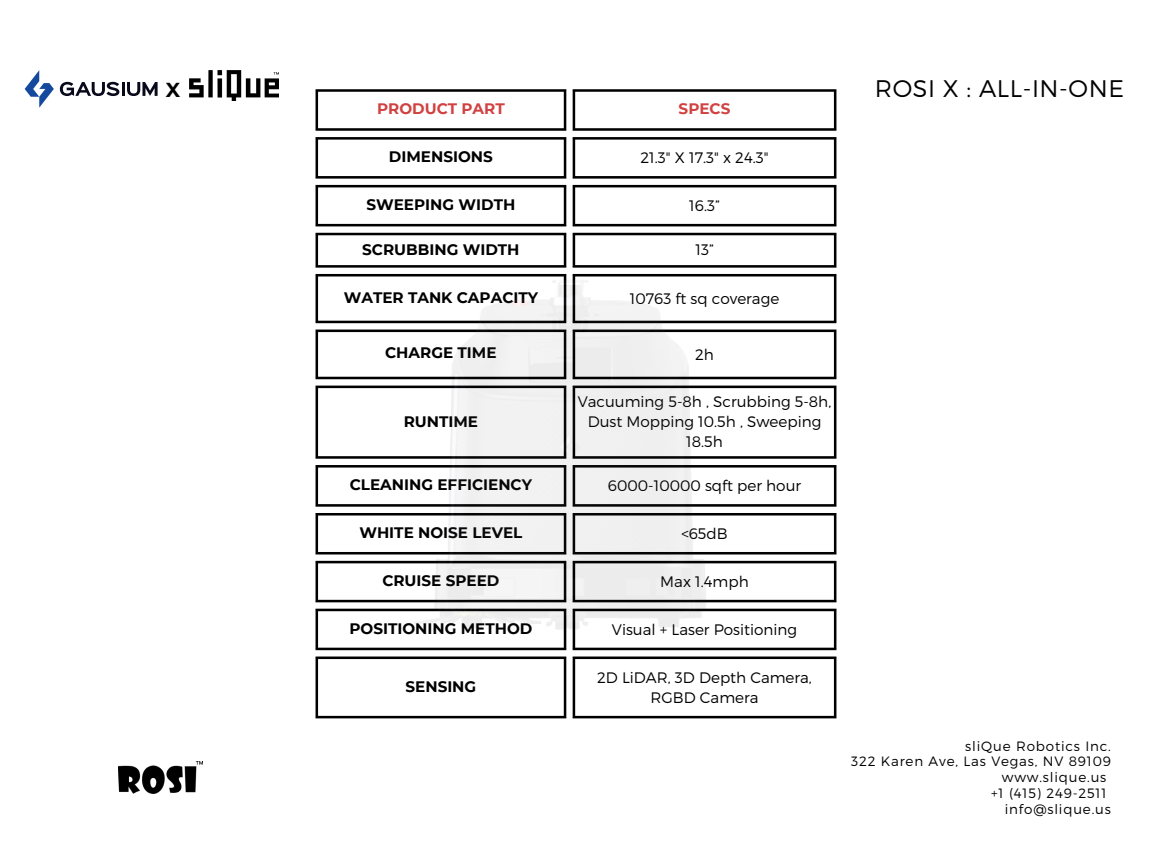
<style>
.page{position:relative;width:1152px;height:864px;background:#fff}
.page>*{position:absolute;margin:0;border:0;box-sizing:border-box;transform-origin:0 0}
.t1{font:300 24px "Montserrat";letter-spacing:.025em;color:#000}
.t2{font:700 20.25px "Montserrat";color:#000}
.t3{font:300 15.15px/20.2px "Montserrat";color:#000;text-align:center}
.t4{font:700 15.15px "Montserrat";color:#000}
.t5{font:700 15.15px "Montserrat";color:#d14141}
.t6{font:300 13.5px "Montserrat";letter-spacing:.06em;color:#000}
</style>
<div class="page">
<hr style="left:316px;top:92px;width:2px;height:36px;background:#000">
<hr style="left:564px;top:92px;width:2px;height:36px;background:#000">
<hr style="left:316px;top:89px;width:250px;height:3px;background:#000">
<hr style="left:316px;top:128px;width:250px;height:3px;background:#000">
<hr style="left:573px;top:92px;width:2px;height:36px;background:#000">
<hr style="left:834px;top:92px;width:2px;height:36px;background:#000">
<hr style="left:573px;top:89px;width:263px;height:3px;background:#000">
<hr style="left:573px;top:128px;width:263px;height:3px;background:#000">
<hr style="left:316px;top:140px;width:2px;height:36px;background:#000">
<hr style="left:564px;top:140px;width:2px;height:36px;background:#000">
<hr style="left:316px;top:137px;width:250px;height:3px;background:#000">
<hr style="left:316px;top:176px;width:250px;height:3px;background:#000">
<hr style="left:573px;top:140px;width:2px;height:36px;background:#000">
<hr style="left:834px;top:140px;width:2px;height:36px;background:#000">
<hr style="left:573px;top:137px;width:263px;height:3px;background:#000">
<hr style="left:573px;top:176px;width:263px;height:3px;background:#000">
<hr style="left:316px;top:187px;width:2px;height:37px;background:#000">
<hr style="left:564px;top:187px;width:2px;height:37px;background:#000">
<hr style="left:316px;top:185px;width:250px;height:2px;background:#000">
<hr style="left:573px;top:187px;width:2px;height:37px;background:#000">
<hr style="left:834px;top:187px;width:2px;height:37px;background:#000">
<hr style="left:573px;top:185px;width:263px;height:2px;background:#000">
<hr style="left:316px;top:659px;width:2px;height:57px;background:#000">
<hr style="left:564px;top:659px;width:2px;height:57px;background:#000">
<hr style="left:316px;top:716px;width:250px;height:2px;background:#000">
<hr style="left:573px;top:659px;width:2px;height:57px;background:#000">
<hr style="left:834px;top:659px;width:2px;height:57px;background:#000">
<hr style="left:573px;top:716px;width:263px;height:2px;background:#000">
<img style="left:119px;top:762px;width:83px;height:31px">
<img style="left:189px;top:70px;width:89px;height:31px">
<hr style="left:122px;top:82px;width:3px;height:14px;background:#09091c">
<svg style="left:127px;top:82px;width:31px;height:14px"></svg>
<svg style="left:60px;top:82px;width:59px;height:14px"></svg>
<svg style="left:25px;top:70px;width:29px;height:38px"></svg>
<img style="left:315px;top:200px;width:522px;height:505px">
<p class="t2" style="left:166px;top:77px;width:16px">X</p>
<p class="t1" style="left:875px;top:73px;width:251px">ROSI X : ALL-IN-ONE</p>
<p class="t5" style="left:377px;top:100px;width:129px">PRODUCT PART</p>
<p class="t5" style="left:679px;top:100px;width:53px">SPECS</p>
<p class="t4" style="left:389px;top:147px;width:105px">DIMENSIONS</p>
<p class="t3" style="left:640px;top:147px;width:130px">21.3" X 17.3" x 24.3"</p>
<p class="t4" style="left:366px;top:195px;width:150px">SWEEPING WIDTH</p>
<p class="t3" style="left:689px;top:195px;width:32px">16.3”</p>
<p class="t4" style="left:362px;top:241px;width:159px">SCRUBBING WIDTH</p>
<p class="t3" style="left:695px;top:239px;width:20px">13”</p>
<p class="t4" style="left:344px;top:288px;width:196px">WATER TANK CAPACITY</p>
<p class="t3" style="left:630px;top:288px;width:151px">10763 ft sq coverage</p>
<p class="t4" style="left:385px;top:344px;width:113px">CHARGE TIME</p>
<p class="t3" style="left:695px;top:343px;width:20px">2h</p>
<p class="t4" style="left:404px;top:412px;width:76px">RUNTIME</p>
<p class="t3" style="left:578px;top:391px;width:255px">Vacuuming 5-8h , Scrubbing 5-8h,<br>Dust Mopping 10.5h , Sweeping<br>18.5h</p>
<p class="t4" style="left:350px;top:475px;width:184px">CLEANING EFFICIENCY</p>
<p class="t3" style="left:608px;top:475px;width:195px">6000-10000 sqft per hour</p>
<p class="t4" style="left:359px;top:523px;width:165px">WHITE NOISE LEVEL</p>
<p class="t3" style="left:681px;top:523px;width:48px">&lt;65dB</p>
<p class="t4" style="left:382px;top:571px;width:119px">CRUISE SPEED</p>
<p class="t3" style="left:660px;top:571px;width:90px">Max 1.4mph</p>
<p class="t4" style="left:349px;top:619px;width:184px">POSITIONING METHOD</p>
<p class="t3" style="left:612px;top:619px;width:187px">Visual + Laser Positioning</p>
<p class="t4" style="left:406px;top:677px;width:72px">SENSING</p>
<p class="t3" style="left:597px;top:667px;width:216px">2D LiDAR, 3D Depth Camera,<br>RGBD Camera</p>
<p class="t6" style="left:965px;top:737px;width:147px">sliQue Robotics Inc.</p>
<p class="t6" style="left:851px;top:753px;width:261px">322 Karen Ave, Las Vegas, NV 89109</p>
<p class="t6" style="left:1002px;top:769px;width:106px">www.slique.us</p>
<p class="t6" style="left:991px;top:784px;width:117px">+1 (415) 249-2511</p>
<p class="t6" style="left:1005px;top:800px;width:108px">info@slique.us</p>
</div>
